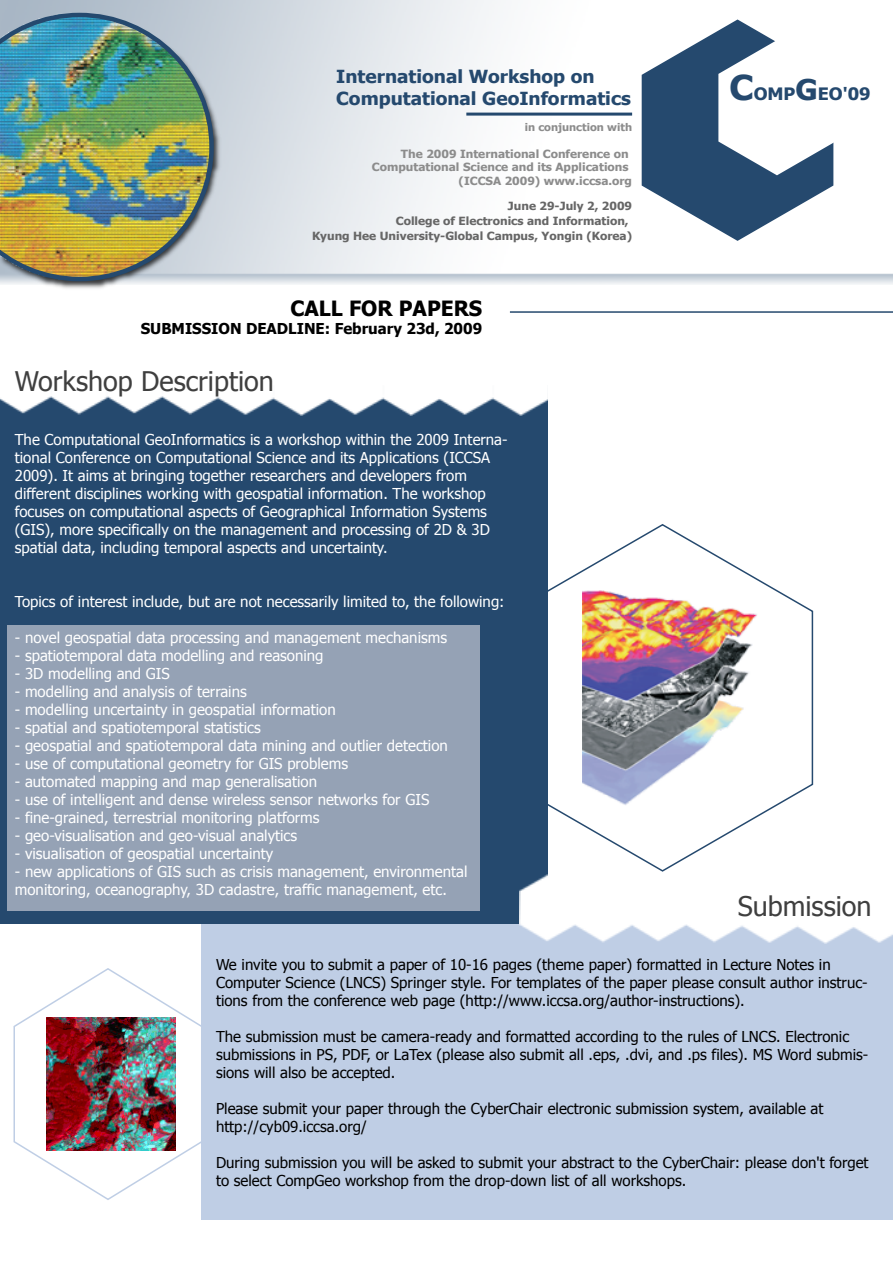
<style>
.page{position:relative;width:893px;height:1263px;background:#fff}
.page>*{position:absolute;margin:0;border:0;box-sizing:border-box;transform-origin:0 0}
.t1{font:27px "Tahoma";color:#3f3f3f}
.t2{font:700 21px "Tahoma";color:#000}
.t3{font:700 18px/21.6px "Tahoma";color:#25496e;scale:1.05 1}
.t4{font:700 17.1px "Tahoma";color:#25496e;scale:1.05 1}
.t5{font:15px/18px "Tahoma";color:#fff}
.t6{font:15px/18px "Tahoma";color:#000}
.t7{font:700 15px "Tahoma";color:#000}
.t8{font:700 11.25px "Tahoma";color:#666;scale:1.05 1}
.t9{font:700 11.25px "Tahoma";color:#8c8c8c;scale:1.05 1}
.t10{font:700 10.5px "Tahoma";color:#8c8c8c;scale:1.05 1}
.s1{font-size:34.2px}
.s2{font-size:28.5px}
</style>
<div class="page">
<div style="left:0;top:386px;width:548px;height:538px;background:#25496e"></div>
<div style="left:201px;top:924px;width:692px;height:296px;background:#bfcee5"></div>
<div style="left:8px;top:625px;width:472px;height:285px;background:#95a2b5"></div>
<img style="left:0;top:386px;width:548px;height:29px">
<img style="left:519px;top:874px;width:374px;height:69px">
<svg style="left:548px;top:524px;width:266px;height:348px"></svg>
<svg style="left:13px;top:968px;width:188px;height:232px"></svg>
<svg style="left:642px;top:19px;width:192px;height:222px"></svg>
<hr style="left:466px;top:113px;width:166px;height:3px;background:#25496e">
<hr style="left:510px;top:311px;width:383px;height:2px;background:#25496e">
<img style="left:46px;top:1017px;width:129px;height:133px">
<img style="left:582px;top:589px;width:175px;height:216px">
<img style="left:0;top:0;width:225px;height:289px">
<img style="left:0;top:13px;width:214px;height:268px">
<p class="t3" style="left:336px;top:65px;width:282px">International Workshop on<br>Computational GeoInformatics</p>
<p class="t10" style="left:525px;top:120px;width:104px">in conjunction with</p>
<p class="t9" style="left:401px;top:146px;width:218px">The 2009 International Conference on</p>
<p class="t9" style="left:372px;top:159px;width:246px">Computational Science and its Applications</p>
<p class="t9" style="left:459px;top:173px;width:167px">(ICCSA 2009) www.iccsa.org</p>
<p class="t8" style="left:508px;top:198px;width:120px">June 29-July 2, 2009</p>
<p class="t8" style="left:396px;top:213px;width:223px">College of Electronics and Information,</p>
<p class="t8" style="left:312px;top:228px;width:306px">Kyung Hee University-Global Campus, Yongin (Korea)</p>
<h2 class="t2" style="left:290px;top:294px;width:193px">CALL FOR PAPERS</h2>
<p class="t7" style="left:141px;top:318px;width:343px">SUBMISSION DEADLINE: February 23d, 2009</p>
<h1 class="t1" style="left:15px;top:363px;width:261px">Workshop Description</h1>
<p class="t5" style="left:15px;top:430px;width:494px">The Computational GeoInformatics is a workshop within the 2009 Interna&shy;tional Conference on Computational Science and its Applications (ICCSA 2009). It aims at bringing together researchers and developers from different disciplines working with geospatial information. The workshop focuses on computational aspects of Geographical Information Systems (GIS), more specifically on the management and processing of 2D &amp; 3D spatial data, including temporal aspects and uncertainty.</p>
<p class="t5" style="left:15px;top:592px;width:491px">Topics of interest include, but are not necessarily limited to, the following:</p>
<p class="t5" style="left:15px;top:628px;width:434px">- novel geospatial data processing and management mechanisms</p>
<p class="t5" style="left:15px;top:646px;width:310px">- spatiotemporal data modelling and reasoning</p>
<p class="t5" style="left:15px;top:664px;width:157px">- 3D modelling and GIS</p>
<p class="t5" style="left:15px;top:682px;width:233px">- modelling and analysis of terrains</p>
<p class="t5" style="left:15px;top:700px;width:322px">- modelling uncertainty in geospatial information</p>
<p class="t5" style="left:15px;top:718px;width:247px">- spatial and spatiotemporal statistics</p>
<p class="t5" style="left:15px;top:736px;width:434px">- geospatial and spatiotemporal data mining and outlier detection</p>
<p class="t5" style="left:15px;top:754px;width:335px">- use of computational geometry for GIS problems</p>
<p class="t5" style="left:15px;top:772px;width:304px">- automated mapping and map generalisation</p>
<p class="t5" style="left:15px;top:790px;width:416px">- use of intelligent and dense wireless sensor networks for GIS</p>
<p class="t5" style="left:15px;top:808px;width:306px">- fine-grained, terrestrial monitoring platforms</p>
<p class="t5" style="left:15px;top:826px;width:284px">- geo-visualisation and geo-visual analytics</p>
<p class="t5" style="left:15px;top:844px;width:260px">- visualisation of geospatial uncertainty</p>
<p class="t5" style="left:15px;top:862px;width:454px">- new applications of GIS such as crisis management, environmental monitoring, oceanography, 3D cadastre, traffic management, etc.</p>
<p class="t4" style="left:730px;top:81px;width:136px"><span class="s1">C</span>OMP<span class="s2">G</span>EO'09</p>
<h1 class="t1" style="left:738px;top:888px;width:135px">Submission</h1>
<p class="t6" style="left:216px;top:955px;width:653px">We invite you to submit a paper of 10-16 pages (theme paper) formatted in Lecture Notes in<br>Computer Science (LNCS) Springer style. For templates of the paper please consult author instruc&shy;tions from the conference web page (http://www.iccsa.org/author-instructions).</p>
<p class="t6" style="left:216px;top:1027px;width:654px">The submission must be camera-ready and formatted according to the rules of LNCS. Electronic submissions in PS, PDF, or LaTex (please also submit all .eps, .dvi, and .ps files). MS Word submis&shy;sions will also be accepted.</p>
<p class="t6" style="left:216px;top:1099px;width:609px">Please submit your paper through the CyberChair electronic submission system, available at http://cyb09.iccsa.org/</p>
<p class="t6" style="left:216px;top:1153px;width:654px">During submission you will be asked to submit your abstract to the CyberChair: please don't forget to select CompGeo workshop from the drop-down list of all workshops.</p>
</div>
